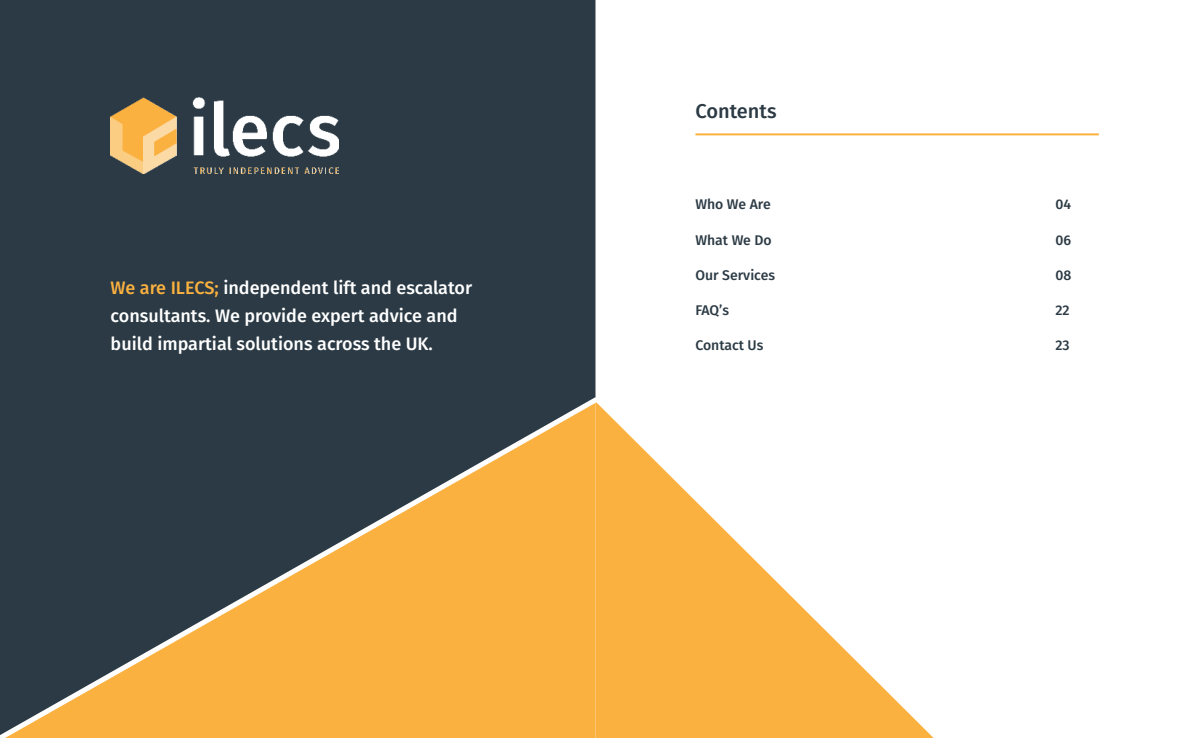
<style>
.page{position:relative;width:1191px;height:738px;background:#fff}
.page>*{position:absolute;margin:0;border:0;box-sizing:border-box;transform-origin:0 0}
.t1{font:500 20px "Fira Sans";color:#2b3a44}
.t2{font:500 18px/28px "Fira Sans";color:#fff}
.t3{font:500 14px "Fira Sans";color:#2b3a44}
.s1{color:#fbb13f}
</style>
<div class="page">
<div style="left:0;top:0;width:595px;height:392px;background:#2b3a44"></div>
<hr style="left:695px;top:133px;width:403px;height:2px;background:#fbb13f">
<img style="left:111px;top:97px;width:227px;height:76px">
<svg style="left:603px;top:409px;width:330px;height:328px;fill:#fbb242"></svg>
<svg style="left:0;top:392px;width:603px;height:345px;background:#937644"></svg>
<p class="t2" style="left:111px;top:273px;width:363px"><span class="s1">We are ILECS;</span> independent lift and escalator consultants. We provide expert advice and build impartial solutions across the UK.</p>
<p class="t1" style="left:695px;top:97px;width:83px">Contents</p>
<p class="t3" style="left:695px;top:195px;width:77px">Who We Are</p>
<p class="t3" style="left:1055px;top:195px;width:17px">04</p>
<p class="t3" style="left:695px;top:230px;width:78px">What We Do</p>
<p class="t3" style="left:1055px;top:230px;width:17px">06</p>
<p class="t3" style="left:695px;top:265px;width:81px">Our Services</p>
<p class="t3" style="left:1055px;top:265px;width:17px">08</p>
<p class="t3" style="left:695px;top:300px;width:35px">FAQ’s</p>
<p class="t3" style="left:1055px;top:300px;width:16px">22</p>
<p class="t3" style="left:695px;top:335px;width:69px">Contact Us</p>
<p class="t3" style="left:1055px;top:335px;width:16px">23</p>
</div>
